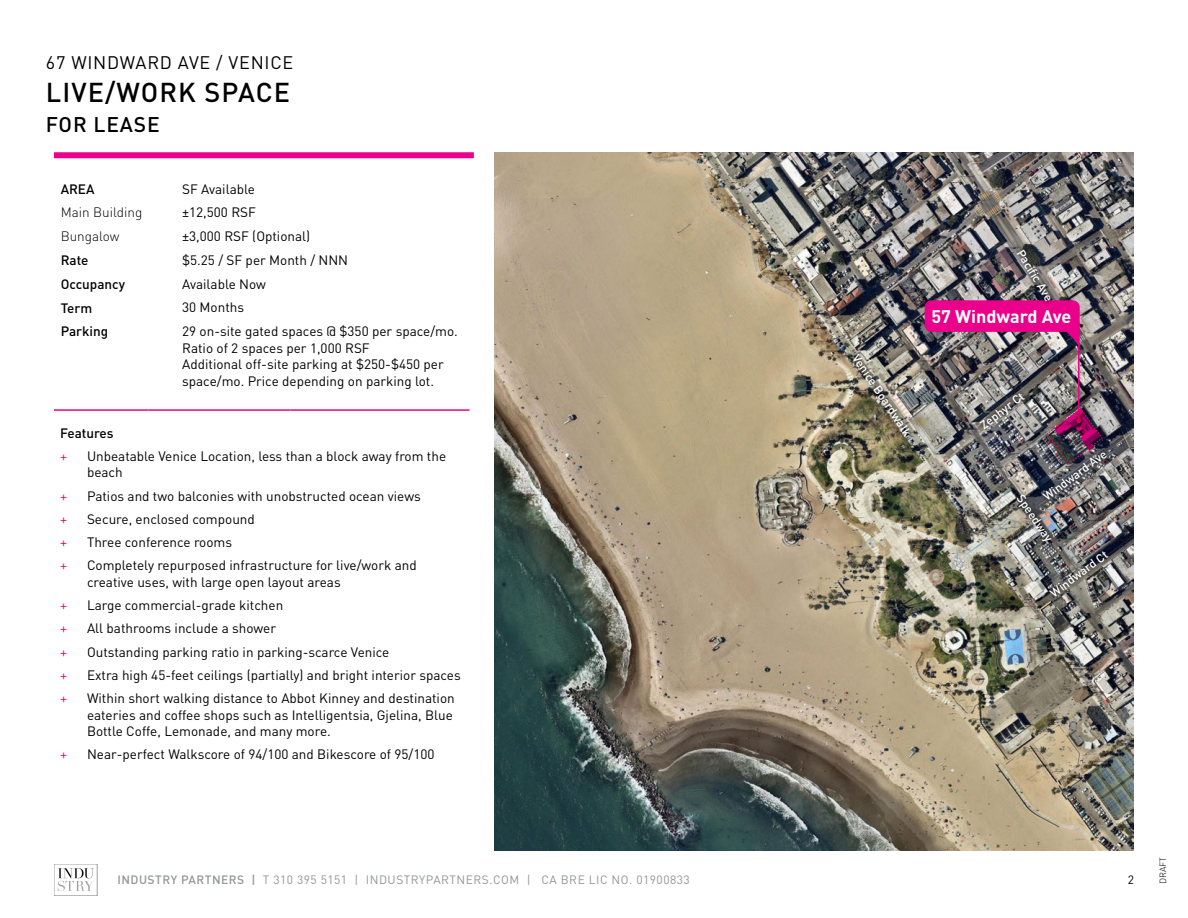
<style>
.page{position:relative;width:1188px;height:918px;background:#fff}
.page>*{position:absolute;margin:0;border:0;box-sizing:border-box;transform-origin:0 0}
.t1{font:500 27px "DIN";letter-spacing:.04em;color:#000}
.t2{font:500 21px "DIN";letter-spacing:.04em;color:#000}
.t3{font:18px "DIN";letter-spacing:.04em;color:#000}
.t4{font:700 18px "DIN";color:#fff}
.t5{font:13.5px/16.5px "DIN";color:#000}
.t6{font:500 13.5px "DIN";color:#000}
.t7{font:300 13.5px "DIN";color:#000}
.t8{font:13.5px "DIN";color:#ec008c}
.t9{font:12px "DIN";letter-spacing:.04em;color:#939598}
.t10{font:500 12px "DIN";color:#fff}
.t11{font:12px "DIN";color:#000}
.t12{font:300 9px "DIN";color:#000}
.s1{font-weight:500}
</style>
<div class="page">
<div style="left:54px;top:864px;width:43px;height:32px;border:1px solid #9d9fa2"></div>
<svg style="left:58px;top:868px;width:36px;height:23px"></svg>
<div style="left:54px;top:152px;width:420px;height:6px;background:#ec008c"></div>
<hr style="left:54px;top:409px;width:94px;height:2px;background:#ec008c">
<hr style="left:148px;top:409px;width:142px;height:2px;background:#ec008c">
<hr style="left:290px;top:409px;width:180px;height:2px;background:#ec008c">
<img style="left:494px;top:152px;width:640px;height:698px">
<hr style="left:1078px;top:343px;width:2px;height:78px;background:#ec008c">
<svg style="left:924px;top:300px;width:156px;height:46px"></svg>
<img style="left:1034px;top:441px;width:82px;height:69px">
<img style="left:971px;top:384px;width:63px;height:55px">
<img style="left:1041px;top:542px;width:76px;height:65px">
<img style="left:1008px;top:241px;width:54px;height:69px">
<img style="left:1008px;top:486px;width:54px;height:65px">
<img style="left:843px;top:345px;width:77px;height:101px">
<img style="left:1047px;top:408px;width:56px;height:56px">
<h3 class="t3" style="left:46px;top:51px;width:249px">67 WINDWARD AVE / VENICE</h3>
<h1 class="t1" style="left:46px;top:75px;width:246px">LIVE/WORK SPACE</h1>
<h2 class="t2" style="left:46px;top:111px;width:115px">FOR LEASE</h2>
<p class="t6" style="left:61px;top:180px;width:35px">AREA</p>
<p class="t5" style="left:182px;top:180px;width:74px">SF Available</p>
<p class="t7" style="left:61px;top:204px;width:83px">Main Building</p>
<p class="t5" style="left:182px;top:204px;width:75px">±12,500 RSF</p>
<p class="t7" style="left:61px;top:228px;width:60px">Bungalow</p>
<p class="t5" style="left:182px;top:228px;width:130px">±3,000 RSF (Optional)</p>
<p class="t6" style="left:61px;top:251px;width:29px">Rate</p>
<p class="t5" style="left:182px;top:251px;width:168px">$5.25 / SF per Month / NNN</p>
<p class="t6" style="left:61px;top:275px;width:66px">Occupancy</p>
<p class="t5" style="left:182px;top:275px;width:85px">Available Now</p>
<p class="t6" style="left:61px;top:299px;width:33px">Term</p>
<p class="t5" style="left:182px;top:299px;width:63px">30 Months</p>
<p class="t6" style="left:61px;top:323px;width:49px">Parking</p>
<p class="t5" style="left:182px;top:323px;width:277px">29 on-site gated spaces @ $350 per space/mo.<br>Ratio of 2 spaces per 1,000 RSF<br>Additional off-site parking at $250-$450 per space/mo. Price depending on parking lot.</p>
<p class="t6" style="left:60px;top:424px;width:55px">Features</p>
<p class="t8" style="left:60px;top:447px;width:9px">+</p>
<p class="t5" style="left:87px;top:447px;width:361px">Unbeatable Venice Location, less than a block away from the beach</p>
<p class="t8" style="left:60px;top:487px;width:9px">+</p>
<p class="t5" style="left:87px;top:487px;width:335px">Patios and two balconies with unobstructed ocean views</p>
<p class="t8" style="left:60px;top:510px;width:9px">+</p>
<p class="t5" style="left:87px;top:510px;width:169px">Secure, enclosed compound</p>
<p class="t8" style="left:60px;top:534px;width:9px">+</p>
<p class="t5" style="left:87px;top:534px;width:147px">Three conference rooms</p>
<p class="t8" style="left:60px;top:557px;width:9px">+</p>
<p class="t5" style="left:87px;top:557px;width:331px">Completely repurposed infrastructure for live/work and creative uses, with large open layout areas</p>
<p class="t8" style="left:60px;top:597px;width:9px">+</p>
<p class="t5" style="left:87px;top:597px;width:198px">Large commercial-grade kitchen</p>
<p class="t8" style="left:60px;top:620px;width:9px">+</p>
<p class="t5" style="left:87px;top:620px;width:191px">All bathrooms include a shower</p>
<p class="t8" style="left:60px;top:643px;width:9px">+</p>
<p class="t5" style="left:87px;top:643px;width:304px">Outstanding parking ratio in parking-scarce Venice</p>
<p class="t8" style="left:60px;top:666px;width:9px">+</p>
<p class="t5" style="left:87px;top:666px;width:375px">Extra high 45-feet ceilings (partially) and bright interior spaces</p>
<p class="t8" style="left:60px;top:690px;width:9px">+</p>
<p class="t5" style="left:87px;top:690px;width:369px">Within short walking distance to Abbot Kinney and destination eateries and coffee shops such as Intelligentsia, Gjelina, Blue<br>Bottle Coffe, Lemonade, and many more.</p>
<p class="t8" style="left:60px;top:746px;width:9px">+</p>
<p class="t5" style="left:87px;top:746px;width:349px">Near-perfect Walkscore of 94/100 and Bikescore of 95/100</p>
<p class="t10" style="left:862px;top:351px;width:97px;rotate:56deg">Venice Boardwalk</p>
<p class="t10" style="left:1027px;top:247px;width:59px;rotate:59deg">Pacific Ave</p>
<h3 class="t4" style="left:931px;top:305px;width:141px">57 Windward Ave</h3>
<p class="t10" style="left:977px;top:420px;width:53px;rotate:-37deg">Zephyr Ct</p>
<p class="t10" style="left:1040px;top:492px;width:78px;rotate:-37deg">Windward Ave</p>
<p class="t10" style="left:1026px;top:491px;width:56px;rotate:56deg">Speedway</p>
<p class="t10" style="left:1047px;top:588px;width:70px;rotate:-37deg">Windward Ct</p>
<p class="t9" style="left:117px;top:872px;width:574px"><span class="s1">INDUSTRY PARTNERS |</span> T 310 395 5151 | INDUSTRYPARTNERS.COM | CA BRE LIC NO. 01900833</p>
<p class="t11" style="left:1128px;top:872px;width:8px">2</p>
<p class="t12" style="left:1157px;top:884px;width:29px;rotate:-90deg">DRAFT</p>
</div>
